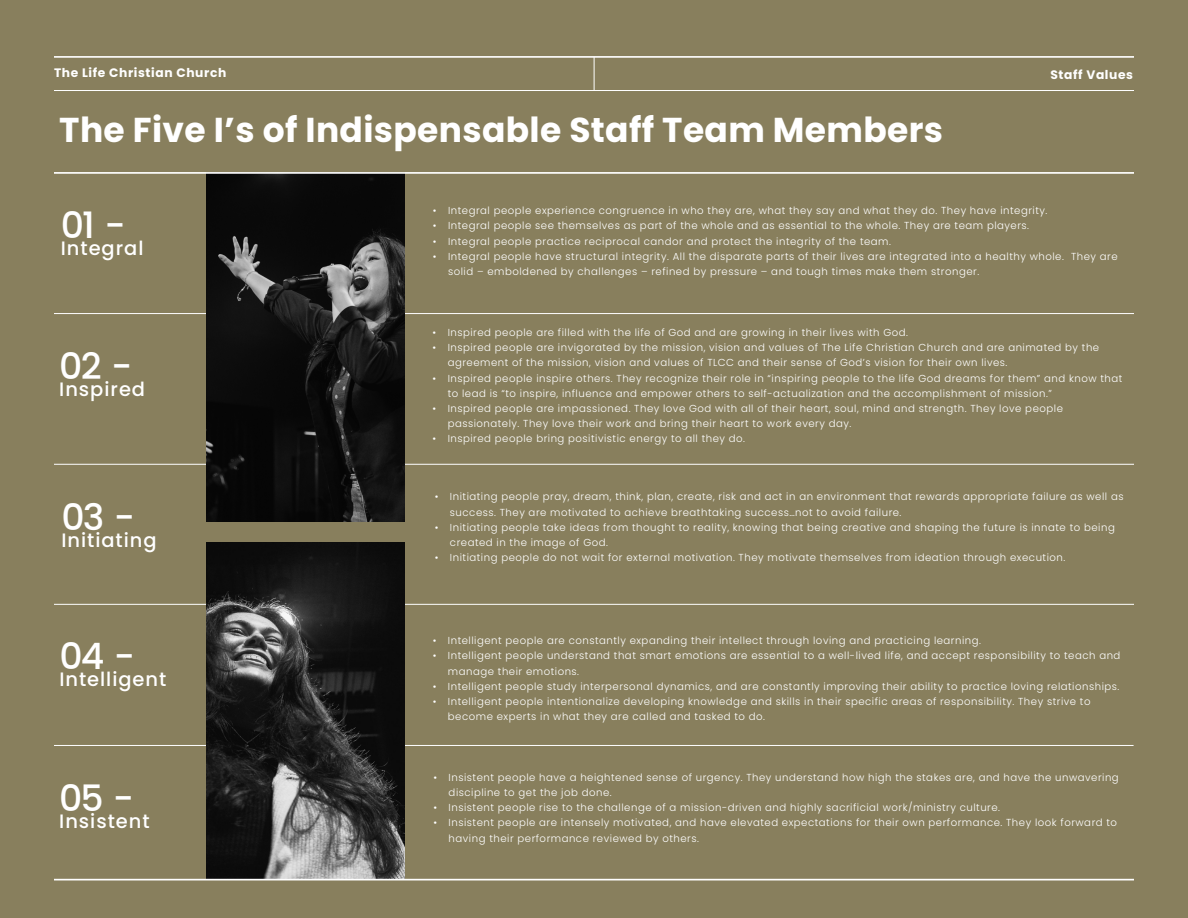
<style>
.page{position:relative;width:1188px;height:918px;background:#887f5d}
.page>*{position:absolute;margin:0;border:0;box-sizing:border-box;transform-origin:0 0}
.Sub_Text_5{font:500 36.3px "Poppins";letter-spacing:-.05em;color:#fff}
.t1{font:700 34.5px "Poppins";letter-spacing:.01em;color:#fff}
.Sub_Text_5-2{font:500 19.5px "Poppins";letter-spacing:.05em;color:#fff}
.t2{font:700 12.3px "Poppins";letter-spacing:.05em;color:#fff}
.t3{font:300 10.2px/15.1px "Poppins";letter-spacing:.05em;color:#fff}
</style>
<div class="page">
<hr style="left:54px;top:56px;width:1080px;height:2px;background:#fff">
<hr style="left:54px;top:90px;width:1080px;height:1px;background:#fff">
<hr style="left:594px;top:57px;width:1px;height:34px;background:#fff">
<hr style="left:54px;top:464px;width:1080px;height:1px;background:#fff">
<hr style="left:54px;top:604px;width:1080px;height:1px;background:#fff">
<hr style="left:54px;top:745px;width:1080px;height:1px;background:#fff">
<hr style="left:54px;top:313px;width:1080px;height:1px;background:#fff">
<img style="left:206px;top:174px;width:199px;height:348px">
<img style="left:206px;top:542px;width:199px;height:336px">
<hr style="left:54px;top:172px;width:1080px;height:2px;background:#fff">
<hr style="left:54px;top:879px;width:1080px;height:1px;background:#fff">
<p class="t2" style="left:54px;top:65px;width:174px">The Life Christian Church</p>
<p class="t2" style="left:1051px;top:68px;width:84px">Staff Values</p>
<p class="t1" style="left:59px;top:110px;width:885px">The Five I’s of Indispensable Staff Team Members</p>
<p class="Sub_Text_5" style="left:61px;top:204px;width:66px">01 -</p>
<p class="Sub_Text_5-2" style="left:61px;top:237px;width:84px">Integral</p>
<p class="Sub_Text_5" style="left:59px;top:345px;width:75px">02 -</p>
<p class="Sub_Text_5-2" style="left:59px;top:378px;width:87px">Inspired</p>
<p class="Sub_Text_5" style="left:61px;top:496px;width:75px">03 -</p>
<p class="Sub_Text_5-2" style="left:61px;top:529px;width:97px">Initiating</p>
<p class="Sub_Text_5" style="left:59px;top:636px;width:77px">04 -</p>
<p class="Sub_Text_5-2" style="left:59px;top:668px;width:109px">Intelligent</p>
<p class="Sub_Text_5" style="left:59px;top:777px;width:76px">05 -</p>
<p class="Sub_Text_5-2" style="left:59px;top:810px;width:92px">Insistent</p>
<p class="t3" style="left:433px;top:203px;width:616px">• Integral people experience congruence in who they are, what they say and what they do. They have integrity.</p>
<p class="t3" style="left:433px;top:218px;width:598px">• Integral people see themselves as part of the whole and as essential to the whole. They are team players.</p>
<p class="t3" style="left:433px;top:234px;width:460px">• Integral people practice reciprocal candor and protect the integrity of the team.</p>
<p class="t3" style="left:448px;top:249px;width:671px;text-indent:-15px">• Integral people have structural integrity. All the disparate parts of their lives are integrated into a healthy whole. They are solid – emboldened by challenges – refined by pressure – and tough times make them stronger.</p>
<p class="t3" style="left:432px;top:325px;width:477px">• Inspired people are filled with the life of God and are growing in their lives with God.</p>
<p class="t3" style="left:448px;top:340px;width:653px;text-indent:-15px">• Inspired people are invigorated by the mission, vision and values of The Life Christian Church and are animated by the agreement of the mission, vision and values of TLCC and their sense of God’s vision for their own lives.</p>
<p class="t3" style="left:448px;top:370px;width:676px;text-indent:-15px">• Inspired people inspire others. They recognize their role in “inspiring people to the life God dreams for them” and know that to lead is “to inspire, influence and empower others to self-actualization and the accomplishment of mission.”</p>
<p class="t3" style="left:448px;top:401px;width:617px;text-indent:-15px">• Inspired people are impassioned. They love God with all of their heart, soul, mind and strength. They love people passionately. They love their work and bring their heart to work every day.</p>
<p class="t3" style="left:432px;top:431px;width:314px">• Inspired people bring positivistic energy to all they do.</p>
<p class="t3" style="left:450px;top:489px;width:675px;text-indent:-15px">• Initiating people pray, dream, think, plan, create, risk and act in an environment that rewards appropriate failure as well as success. They are motivated to achieve breathtaking success…not to avoid failure.</p>
<p class="t3" style="left:450px;top:520px;width:666px;text-indent:-15px">• Initiating people take ideas from thought to reality, knowing that being creative and shaping the future is innate to being created in the image of God.</p>
<p class="t3" style="left:435px;top:550px;width:632px">• Initiating people do not wait for external motivation. They motivate themselves from ideation through execution.</p>
<p class="t3" style="left:433px;top:633px;width:550px">• Intelligent people are constantly expanding their intellect through loving and practicing learning.</p>
<p class="t3" style="left:448px;top:648px;width:674px;text-indent:-15px">• Intelligent people understand that smart emotions are essential to a well-lived life, and accept responsibility to teach and manage their emotions.</p>
<p class="t3" style="left:433px;top:679px;width:688px">• Intelligent people study interpersonal dynamics, and are constantly improving their ability to practice loving relationships.</p>
<p class="t3" style="left:448px;top:694px;width:644px;text-indent:-15px">• Intelligent people intentionalize developing knowledge and skills in their specific areas of responsibility. They strive to become experts in what they are called and tasked to do.</p>
<p class="t3" style="left:449px;top:770px;width:672px;text-indent:-15px">• Insistent people have a heightened sense of urgency. They understand how high the stakes are, and have the unwavering discipline to get the job done.</p>
<p class="t3" style="left:433px;top:800px;width:568px">• Insistent people rise to the challenge of a mission-driven and highly sacrificial work/ministry culture.</p>
<p class="t3" style="left:449px;top:815px;width:670px;text-indent:-15px">• Insistent people are intensely motivated, and have elevated expectations for their own performance. They look forward to having their performance reviewed by others.</p>
</div>
